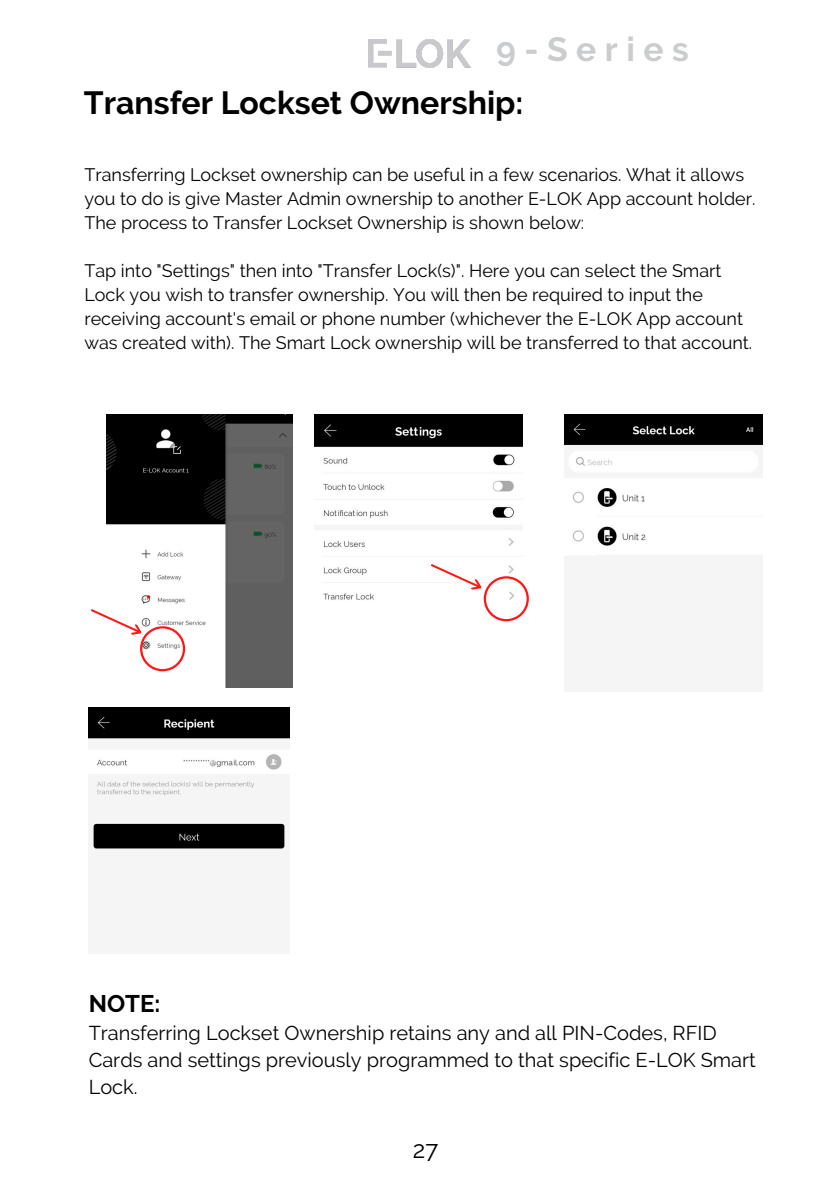
<style>
.page{position:relative;width:839px;height:1191px;background:#fff}
.page>*{position:absolute;margin:0;border:0;box-sizing:border-box;transform-origin:0 0}
.t1{font:700 33.6px "Raleway";letter-spacing:.255em;color:#caccce}
.t2{font:700 32px "Raleway";color:#000}
.t3{font:700 24px "Raleway";color:#000}
.t4{font:24px "Raleway";color:#000}
.t5{font:20px/27px "Raleway";color:#000}
.t6{font:18px/24px "Raleway";color:#000}
</style>
<div class="page">
<img style="left:368px;top:39px;width:102px;height:29px">
<img style="left:106px;top:414px;width:186px;height:273px">
<svg style="left:91px;top:609px;width:94px;height:62px"></svg>
<img style="left:314px;top:414px;width:209px;height:186px">
<svg style="left:430px;top:564px;width:98px;height:57px"></svg>
<img style="left:564px;top:414px;width:198px;height:142px">
<img style="left:89px;top:708px;width:201px;height:142px">
<p class="t1" style="left:496px;top:30px;width:194px">9-Series</p>
<h1 class="t2" style="left:84px;top:84px;width:441px">Transfer Lockset Ownership:</h1>
<p class="t6" style="left:84px;top:162px;width:672px">Transferring Lockset ownership can be useful in a few scenarios. What it allows you to do is give Master Admin ownership to another E-LOK App account holder.<br>The process to Transfer Lockset Ownership is shown below:</p>
<p class="t6" style="left:84px;top:258px;width:669px">Tap into "Settings" then into "Transfer Lock(s)". Here you can select the Smart Lock you wish to transfer ownership. You will then be required to input the receiving account's email or phone number (whichever the E-LOK App account was created with). The Smart Lock ownership will be transferred to that account.</p>
<p class="t3" style="left:89px;top:989px;width:73px">NOTE:</p>
<p class="t5" style="left:89px;top:1019px;width:668px">Transferring Lockset Ownership retains any and all PIN-Codes, RFID<br>Cards and settings previously programmed to that specific E-LOK Smart<br>Lock.</p>
<h1 class="t4" style="left:413px;top:1135px;width:27px">27</h1>
</div>
